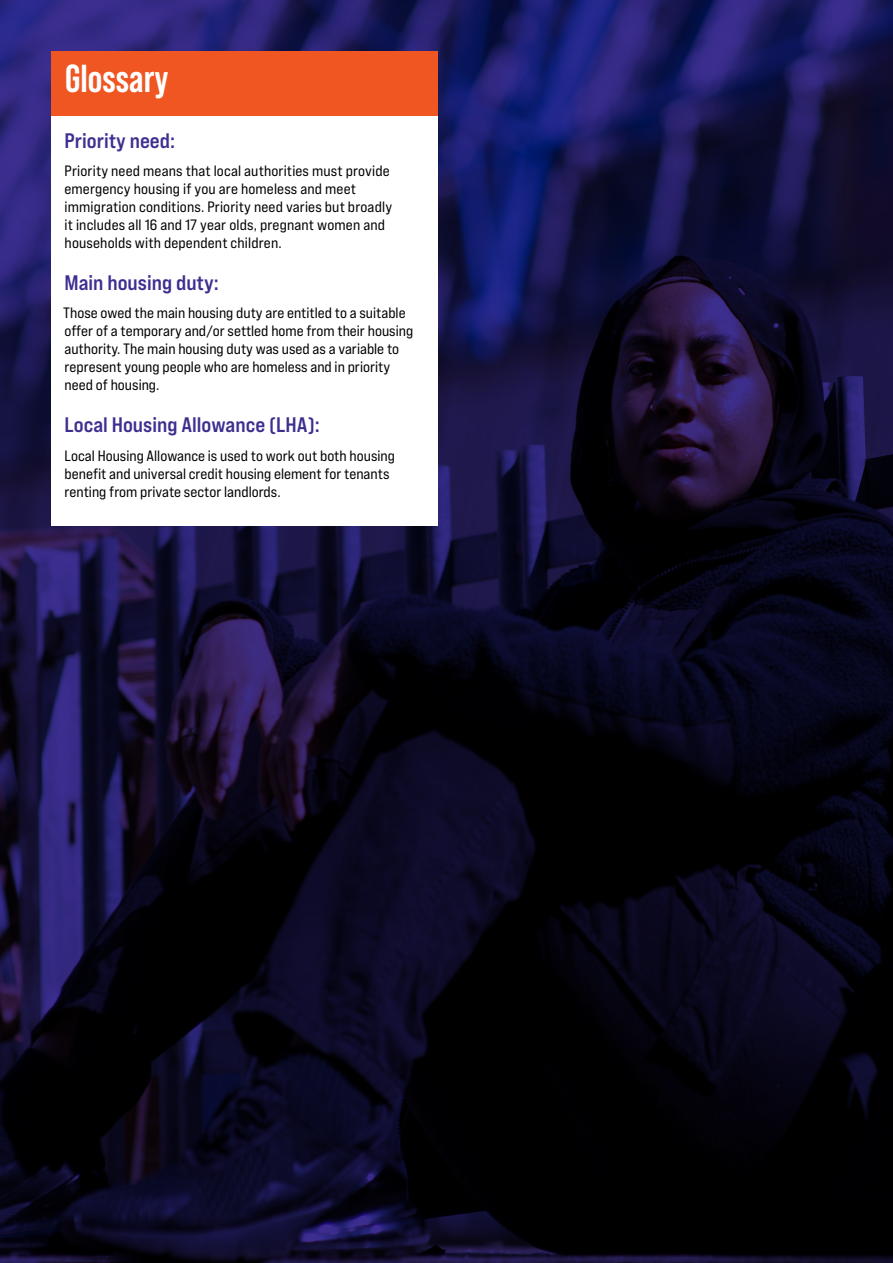
<style>
.page{position:relative;width:893px;height:1263px;background:#fff}
.page>*{position:absolute;margin:0;border:0;box-sizing:border-box;transform-origin:0 0}
.t1{font:700 39px "Bebas Neue Pro";color:#fff}
.t2{font:21px "Bebas Neue Pro Exp Bd";color:#3d2f90}
.t3{font:15px/18px "Bebas Neue Pro Exp Rg";color:#000}
</style>
<div class="page">
<img style="left:0;top:0;width:893px;height:1263px">
<div style="left:51px;top:51px;width:386px;height:65px;background:#f05622"></div>
<div style="left:51px;top:116px;width:386px;height:409px;background:#fff"></div>
<h1 class="t1" style="left:65px;top:56px;width:105px">Glossary</h1>
<h2 class="t2" style="left:65px;top:128px;width:112px">Priority need:</h2>
<p class="t3" style="left:64px;top:162px;width:329px">Priority need means that local authorities must provide emergency housing if you are homeless and meet immigration conditions. Priority need varies but broadly it includes all 16 and 17 year olds, pregnant women and households with dependent children.</p>
<h2 class="t2" style="left:65px;top:270px;width:156px">Main housing duty:</h2>
<p class="t3" style="left:63px;top:304px;width:351px">Those owed the main housing duty are entitled to a suitable offer of a temporary and/or settled home from their housing authority. The main housing duty was used as a variable to represent young people who are homeless and in priority need of housing.</p>
<h2 class="t2" style="left:65px;top:412px;width:257px">Local Housing Allowance (LHA):</h2>
<p class="t3" style="left:65px;top:446px;width:332px">Local Housing Allowance is used to work out both housing benefit and universal credit housing element for tenants renting from private sector landlords.</p>
</div>
